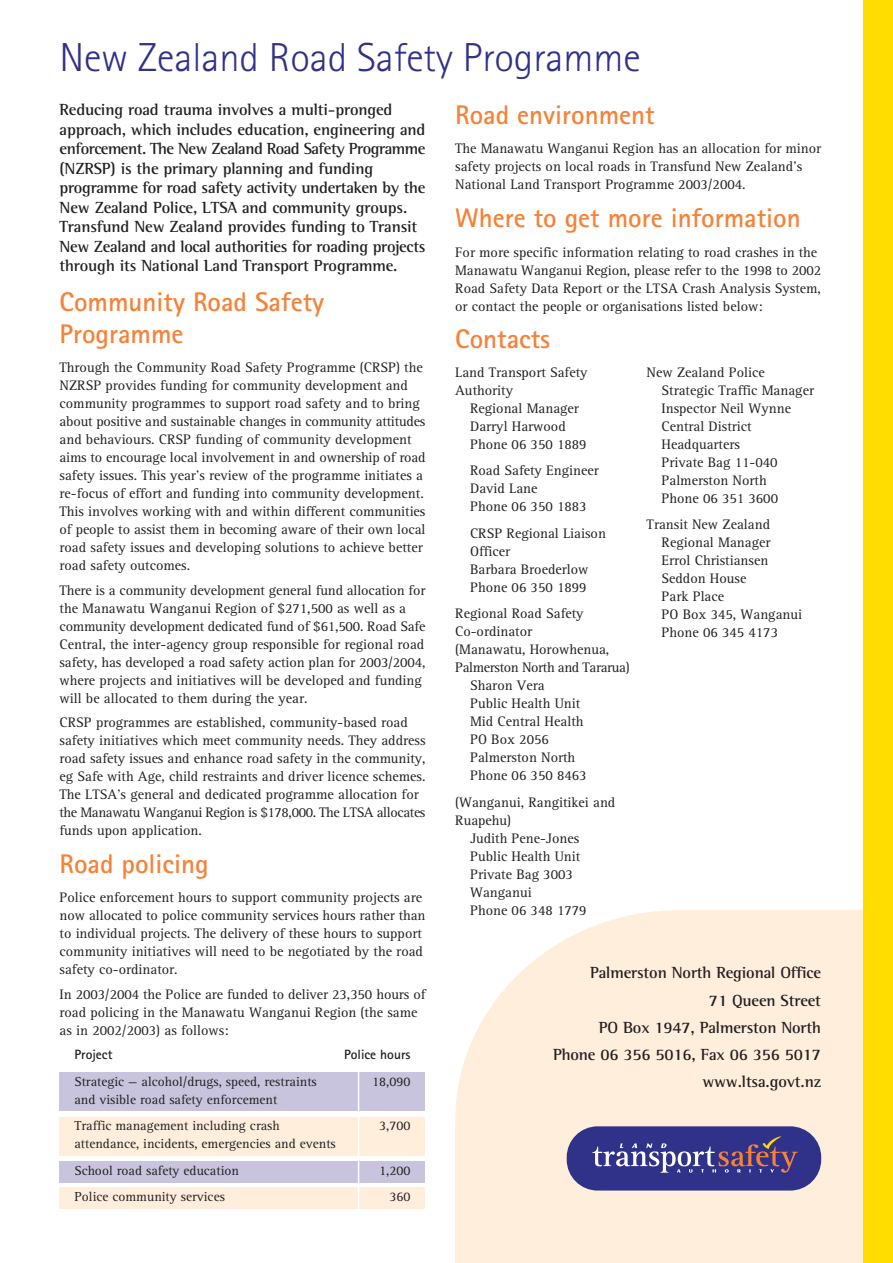
<style>
.page{position:relative;width:893px;height:1263px;background:#fff}
.page>*{position:absolute;margin:0;border:0;box-sizing:border-box;transform-origin:0 0}
.t1{font:40.5px "Rotis Sans Serif Light NZT";color:#303188}
.t2{font:27px/31.5px "Rotis Sans Serif Bold NZT";color:#f58238}
.t3{font:16.5px/19.5px "Rotis Semi Serif Bold NZT";letter-spacing:-.01em;color:#231f20;text-align:right}
.t4{font:14.25px/18px "Rotis Serif NZT";color:#231f20}
.t5{font:14.25px "Rotis Serif NZT";letter-spacing:-.025em;color:#231f20}
.t6{font:13.5px/26.5px "Rotis Serif NZT";color:#231f20}
.t7{font:13.5px "Rotis Sans Serif Bold NZT";color:#231f20}
</style>
<div class="page">
<div style="left:60px;top:1117px;width:365px;height:38px;background:#ffeedc"></div>
<div style="left:60px;top:1187px;width:365px;height:21px;background:#ffeedc"></div>
<div style="left:60px;top:1072px;width:365px;height:39px;background:#c8c4dd"></div>
<div style="left:60px;top:1161px;width:365px;height:22px;background:#c8c4dd"></div>
<hr style="left:358px;top:1067px;width:1px;height:147px;background:#fff">
<svg style="left:455px;top:910px;width:408px;height:217px;fill:#ffeedc"></svg>
<div style="left:455px;top:1127px;width:437px;height:136px;background:#ffeedc"></div>
<div style="left:863px;top:0;width:29px;height:1263px;background:#fd0"></div>
<div style="left:566px;top:1126px;width:255px;height:65px;background:#303188;border-radius:31px"></div>
<svg style="left:592px;top:1136px;width:206px;height:37px"></svg>
<h1 class="t1" style="left:60px;top:42px;width:582px">New Zealand Road Safety Programme</h1>
<h2 class="t2" style="left:455px;top:102px;width:201px">Road environment</h2>
<p class="t4" style="left:455px;top:141px;width:367px">The Manawatu Wanganui Region has an allocation for minor safety projects on local roads in Transfund New Zealand's<br>National Land Transport Programme 2003/2004.</p>
<h2 class="t2" style="left:455px;top:205px;width:347px">Where to get more information</h2>
<p class="t4" style="left:455px;top:244px;width:367px">For more specific information relating to road crashes in the Manawatu Wanganui Region, please refer to the 1998 to 2002<br>Road Safety Data Report or the LTSA Crash Analysis System, or contact the people or organisations listed below:</p>
<h2 class="t2" style="left:455px;top:326px;width:97px">Contacts</h2>
<p class="t3" style="left:60px;top:101px;width:367px;text-align:left">Reducing road trauma involves a multi-pronged approach, which includes education, engineering and enforcement. The New Zealand Road Safety Programme (NZRSP) is the primary planning and funding programme for road safety activity undertaken by the New Zealand Police, LTSA and community groups.<br>Transfund New Zealand provides funding to Transit New Zealand and local authorities for roading projects through its National Land Transport Programme.</p>
<h2 class="t2" style="left:60px;top:289px;width:266px">Community Road Safety<br>Programme</h2>
<p class="t4" style="left:60px;top:360px;width:367px">Through the Community Road Safety Programme (CRSP) the NZRSP provides funding for community development and community programmes to support road safety and to bring about positive and sustainable changes in community attitudes and behaviours. CRSP funding of community development aims to encourage local involvement in and ownership of road safety issues. This year's review of the programme initiates a re-focus of effort and funding into community development.<br>This involves working with and within different communities of people to assist them in becoming aware of their own local road safety issues and developing solutions to achieve better road safety outcomes.</p>
<p class="t4" style="left:60px;top:582px;width:367px">There is a community development general fund allocation for the Manawatu Wanganui Region of $271,500 as well as a community development dedicated fund of $61,500. Road Safe Central, the inter-agency group responsible for regional road safety, has developed a road safety action plan for 2003/2004, where projects and initiatives will be developed and funding will be allocated to them during the year.</p>
<p class="t4" style="left:60px;top:715px;width:367px">CRSP programmes are established, community-based road safety initiatives which meet community needs. They address road safety issues and enhance road safety in the community, eg Safe with Age, child restraints and driver licence schemes.<br>The LTSA’s general and dedicated programme allocation for the Manawatu Wanganui Region is $178,000. The LTSA allocates funds upon application.</p>
<h2 class="t2" style="left:60px;top:851px;width:150px">Road policing</h2>
<p class="t4" style="left:60px;top:890px;width:367px">Police enforcement hours to support community projects are now allocated to police community services hours rather than to individual projects. The delivery of these hours to support community initiatives will need to be negotiated by the road safety co-ordinator.</p>
<p class="t4" style="left:60px;top:986px;width:367px">In 2003/2004 the Police are funded to deliver 23,350 hours of road policing in the Manawatu Wanganui Region (the same as in 2002/2003) as follows:</p>
<p class="t7" style="left:74px;top:1050px;width:39px">Project</p>
<p class="t7" style="left:344px;top:1050px;width:68px">Police hours</p>
<p class="t6" style="left:74px;top:1069px;width:244px">Strategic — alcohol/drugs, speed, restraints</p>
<p class="t6" style="left:372px;top:1069px;width:40px">18,090</p>
<p class="t6" style="left:74px;top:1087px;width:207px">and visible road safety enforcement<br>Traffic management including crash</p>
<p class="t4" style="left:455px;top:364px;width:134px">Land Transport Safety<br>Authority</p>
<p class="t4" style="left:470px;top:400px;width:118px">Regional Manager<br>Darryl Harwood<br>Phone 06 350 1889</p>
<p class="t4" style="left:470px;top:463px;width:130px">Road Safety Engineer<br>David Lane<br>Phone 06 350 1883</p>
<p class="t4" style="left:470px;top:525px;width:137px">CRSP Regional Liaison<br>Officer<br>Barbara Broederlow<br>Phone 06 350 1899</p>
<p class="t4" style="left:455px;top:606px;width:130px">Regional Road Safety</p>
<p class="t4" style="left:455px;top:624px;width:78px">Co-ordinator</p>
<p class="t4" style="left:455px;top:642px;width:156px">(Manawatu, Horowhenua,</p>
<p class="t5" style="left:455px;top:662px;width:176px">Palmerston North and Tararua)</p>
<p class="t4" style="left:470px;top:678px;width:76px">Sharon Vera</p>
<p class="t4" style="left:470px;top:696px;width:112px">Public Health Unit</p>
<p class="t4" style="left:470px;top:714px;width:115px">Mid Central Health</p>
<p class="t4" style="left:470px;top:732px;width:80px">PO Box 2056</p>
<p class="t4" style="left:470px;top:750px;width:107px">Palmerston North</p>
<p class="t4" style="left:470px;top:768px;width:118px">Phone 06 350 8463</p>
<p class="t4" style="left:455px;top:794px;width:162px">(Wanganui, Rangitikei and</p>
<p class="t4" style="left:455px;top:812px;width:58px">Ruapehu)</p>
<p class="t4" style="left:470px;top:830px;width:111px">Judith Pene-Jones</p>
<p class="t4" style="left:470px;top:848px;width:112px">Public Health Unit</p>
<p class="t4" style="left:470px;top:866px;width:104px">Private Bag 3003</p>
<p class="t4" style="left:470px;top:884px;width:63px">Wanganui</p>
<p class="t4" style="left:470px;top:902px;width:118px">Phone 06 348 1779</p>
<p class="t4" style="left:661px;top:364px;width:154px;text-indent:-15px">New Zealand Police<br>Strategic Traffic Manager<br>Inspector Neil Wynne<br>Central District<br>Headquarters<br>Private Bag 11-040<br>Palmerston North<br>Phone 06 351 3600</p>
<p class="t4" style="left:661px;top:517px;width:142px;text-indent:-15px">Transit New Zealand<br>Regional Manager<br>Errol Christiansen<br>Seddon House<br>Park Place<br>PO Box 345, Wanganui<br>Phone 06 345 4173</p>
<p class="t3" style="left:553px;top:961px;width:269px;line-height:27.3px">Palmerston North Regional Office<br>71 Queen Street<br>PO Box 1947, Palmerston North<br>Phone 06 356 5016, Fax 06 356 5017 www.ltsa.govt.nz</p>
<p class="t6" style="left:379px;top:1114px;width:33px">3,700</p>
<p class="t6" style="left:74px;top:1132px;width:263px">attendance, incidents, emergencies and events<br>School road safety education</p>
<p class="t6" style="left:379px;top:1158px;width:33px">1,200</p>
<p class="t6" style="left:74px;top:1185px;width:152px">Police community services</p>
<p class="t6" style="left:389px;top:1185px;width:23px">360</p>
</div>
